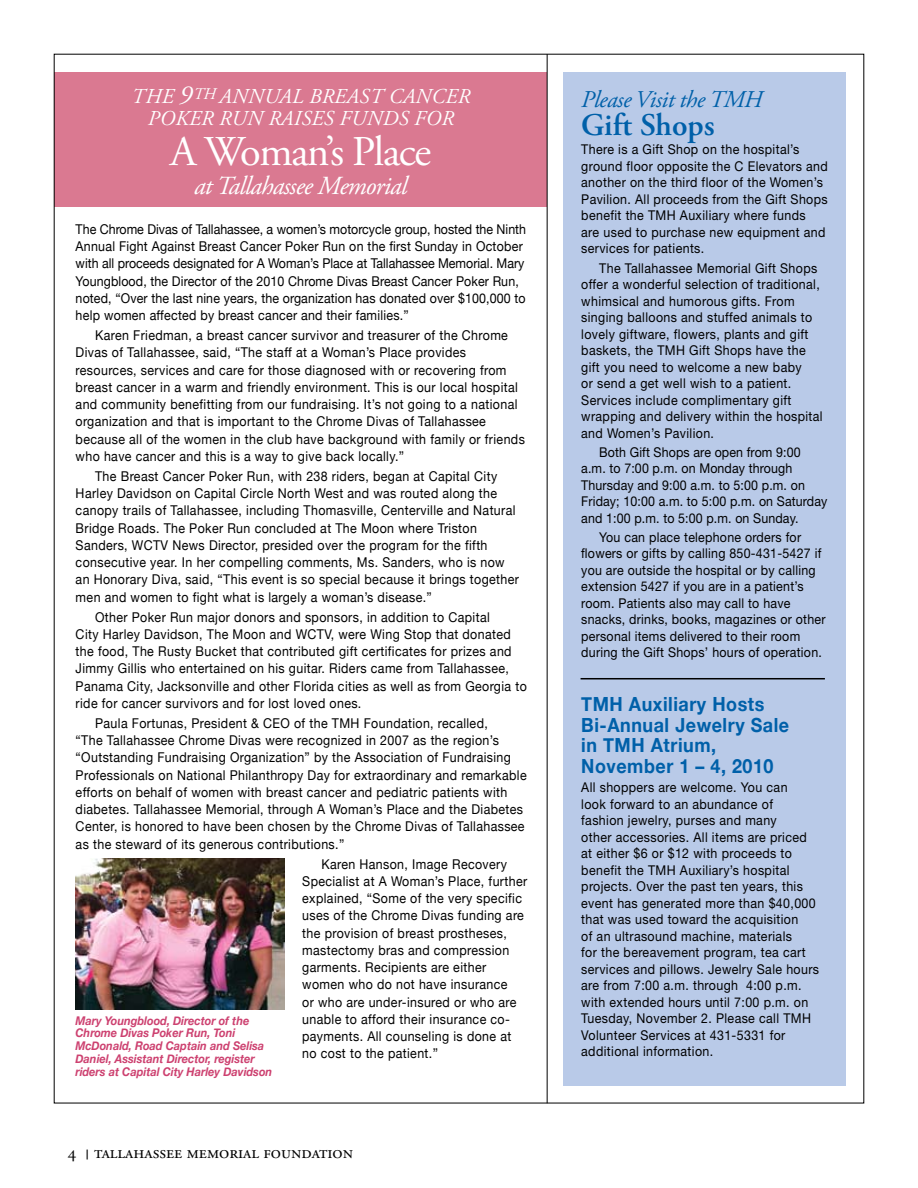
<style>
.page{position:relative;width:918px;height:1188px;background:#fff}
.page>*{position:absolute;margin:0;border:0;box-sizing:border-box;transform-origin:0 0}
.t1{font:42.3px "Adobe Garamond Pro";color:#fff}
.t2{font:600 31.5px "Adobe Garamond Pro";color:#0060a9}
.t3{font:italic 26.1px "Adobe Garamond Pro";letter-spacing:-.03em;color:#fff}
.t4{font:italic 24px "Adobe Garamond Pro";letter-spacing:-.02em;color:#0060a9}
.t5{font:italic 21.15px/22.8px "Adobe Garamond Pro";letter-spacing:.015em;color:#fff;text-align:center}
.t6{font:700 19.5px/20.7px "Helvetica Neue";letter-spacing:.03em;color:#0060a9;scale:.92 1}
.t7{font:18px "Adobe Garamond Pro";color:#000}
.t8{font:13.5px/17.2px "Helvetica Neue";letter-spacing:.03em;color:#000;scale:.92 1}
.t9{font:13.5px/16.5px "Helvetica Neue";letter-spacing:.03em;color:#000;scale:.92 1}
.t10{font:13.5px/17.2px "Helvetica Neue";letter-spacing:.01em;color:#000;scale:.92 1}
.t11{font:13.5px/16.5px "Helvetica Neue";letter-spacing:.01em;color:#000;scale:.92 1}
.t12{font:italic 700 12px/12.8px "Helvetica Neue";color:#cd4170;scale:.92 1}
.s1{font-size:26.1px}
.s2{font-size:9.9px}
</style>
<div class="page">
<div style="left:54px;top:72px;width:493px;height:135px;background:#da7991"></div>
<div style="left:563px;top:72px;width:283px;height:1014px;background:#b9cae8"></div>
<img style="left:75px;top:859px;width:209px;height:150px">
<hr style="left:547px;top:54px;width:1px;height:1049px;background:#000">
<hr style="left:581px;top:678px;width:244px;height:1px;background:#000">
<h3 class="t5" style="left:132px;top:85px;width:340px">THE <span class="s1">9</span><sup>TH</sup> ANNUAL BREAST CANCER<br>POKER RUN RA ISES FUNDS FOR</h3>
<h1 class="t1" style="left:170px;top:126px;width:263px">A Woman’s Place</h1>
<h3 class="t3" style="left:194px;top:170px;width:217px">AT TALLAHASSEE MEMORIAL</h3>
<p class="t10" style="left:76px;top:220px;width:491px">The Chrome Divas of Tallahassee, a women’s motorcycle group, hosted the Ninth Annual Fight Against Breast Cancer Poker Run on the first Sunday in October with all proceeds designated for A Woman’s Place at Tallahassee Memorial. Mary Youngblood, the Director of the 2010 Chrome Divas Breast Cancer Poker Run, noted, “Over the last nine years, the organization has donated over $100,000 to help women affected by breast cancer and their families.”</p>
<p class="t8" style="left:76px;top:327px;width:490px;text-indent:19px">Karen Friedman, a breast cancer survivor and treasurer of the Chrome Divas of Tallahassee, said, “The staff at a Woman’s Place provides resources, services and care for those diagnosed with or recovering from breast cancer in a warm and friendly environment. This is our local hospital and community benefitting from our fundraising. It’s not going to a national organization and that is important to the Chrome Divas of Tallahassee because all of the women in the club have background with family or friends who have cancer and this is a way to give back locally.”</p>
<p class="t8" style="left:76px;top:467px;width:483px;text-indent:19px">The Breast Cancer Poker Run, with 238 riders, began at Capital City Harley Davidson on Capital Circle North West and was routed along the canopy trails of Tallahassee, including Thomasville, Centerville and Natural Bridge Roads. The Poker Run concluded at The Moon where Triston Sanders, WCTV News Director, presided over the program for the fifth consecutive year. In her compelling comments, Ms. Sanders, who is now an Honorary Diva, said, “This event is so special because it brings together men and women to fight what is largely a woman’s disease.”</p>
<p class="t8" style="left:76px;top:608px;width:492px;text-indent:19px">Other Poker Run major donors and sponsors, in addition to Capital<br>City Harley Davidson, The Moon and WCTV, were Wing Stop that donated the food, The Rusty Bucket that contributed gift certificates for prizes and Jimmy Gillis who entertained on his guitar. Riders came from Tallahassee, Panama City, Jacksonville and other Florida cities as well as from Georgia to ride for cancer survivors and for lost loved ones.</p>
<p class="t8" style="left:76px;top:714px;width:492px;text-indent:19px">Paula Fortunas, President &amp; CEO of the TMH Foundation, recalled,<br>“The Tallahassee Chrome Divas were recognized in 2007 as the region’s “Outstanding Fundraising Organization” by the Association of Fundraising Professionals on National Philanthropy Day for extraordinary and remarkable efforts on behalf of women with breast cancer and pediatric patients with diabetes. Tallahassee Memorial, through A Woman’s Place and the Diabetes Center, is honored to have been chosen by the Chrome Divas of Tallahassee as the steward of its generous contributions.”</p>
<p class="t8" style="left:302px;top:855px;width:246px;text-indent:19px">Karen Hanson, Image Recovery Specialist at A Woman’s Place, further explained, “Some of the very specific uses of the Chrome Divas funding are the provision of breast prostheses, mastectomy bras and compression garments. Recipients are either women who do not have insurance<br>or who are under-insured or who are unable to afford their insurance co&shy;payments. All counseling is done at no cost to the patient.”</p>
<p class="t12" style="left:75px;top:1014px;width:216px">Mary Youngblood, Director of the Chrome Divas Poker Run, Toni McDonald, Road Captain and Selisa Daniel, Assistant Director, register riders at Capital City Harley Davidson</p>
<h3 class="t7" style="left:68px;top:1141px;width:287px">4 <span class="s2">|</span> tallahassee memorial foundation</h3>
<h3 class="t4" style="left:581px;top:85px;width:183px">PLEASE VISIT THE TMH</h3>
<h2 class="t2" style="left:581px;top:107px;width:135px">Gift Shops</h2>
<p class="t9" style="left:581px;top:141px;width:269px">There is a Gift Shop on the hospital’s ground floor opposite the C Elevators and another on the third floor of the Women’s Pavilion. All proceeds from the Gift Shops benefit the TMH Auxiliary where funds<br>are used to purchase new equipment and services for patients.</p>
<p class="t9" style="left:581px;top:259px;width:264px;text-indent:18px">The Tallahassee Memorial Gift Shops offer a wonderful selection of traditional, whimsical and humorous gifts. From singing balloons and stuffed animals to lovely giftware, flowers, plants and gift baskets, the TMH Gift Shops have the gift you need to welcome a new baby<br>or send a get well wish to a patient.<br>Services include complimentary gift wrapping and delivery within the hospital and Women’s Pavilion.</p>
<p class="t11" style="left:581px;top:444px;width:269px;text-indent:18px">Both Gift Shops are open from 9:00 a.m. to 7:00 p.m. on Monday through Thursday and 9:00 a.m. to 5:00 p.m. on Friday; 10:00 a.m. to 5:00 p.m. on Saturday and 1:00 p.m. to 5:00 p.m. on Sunday.</p>
<p class="t9" style="left:581px;top:529px;width:267px;text-indent:18px">You can place telephone orders for flowers or gifts by calling 850-431-5427 if you are outside the hospital or by calling extension 5427 if you are in a patient’s room. Patients also may call to have snacks, drinks, books, magazines or other personal items delivered to their room during the Gift Shops’ hours of operation.</p>
<h3 class="t6" style="left:581px;top:693px;width:228px">TMH Auxiliary Hosts<br>Bi-Annual Jewelry Sale in TMH Atrium,<br>November 1 – 4, 2010</h3>
<p class="t9" style="left:581px;top:779px;width:260px">All shoppers are welcome. You can<br>look forward to an abundance of<br>fashion jewelry, purses and many<br>other accessories. All items are priced at either $6 or $12 with proceeds to benefit the TMH Auxiliary’s hospital projects. Over the past ten years, this event has generated more than $40,000 that was used toward the acquisition<br>of an ultrasound machine, materials<br>for the bereavement program, tea cart services and pillows. Jewelry Sale hours are from 7:00 a.m. through 4:00 p.m. with extended hours until 7:00 p.m. on Tuesday, November 2. Please call TMH Volunteer Services at 431-5331 for additional information.</p>
</div>
